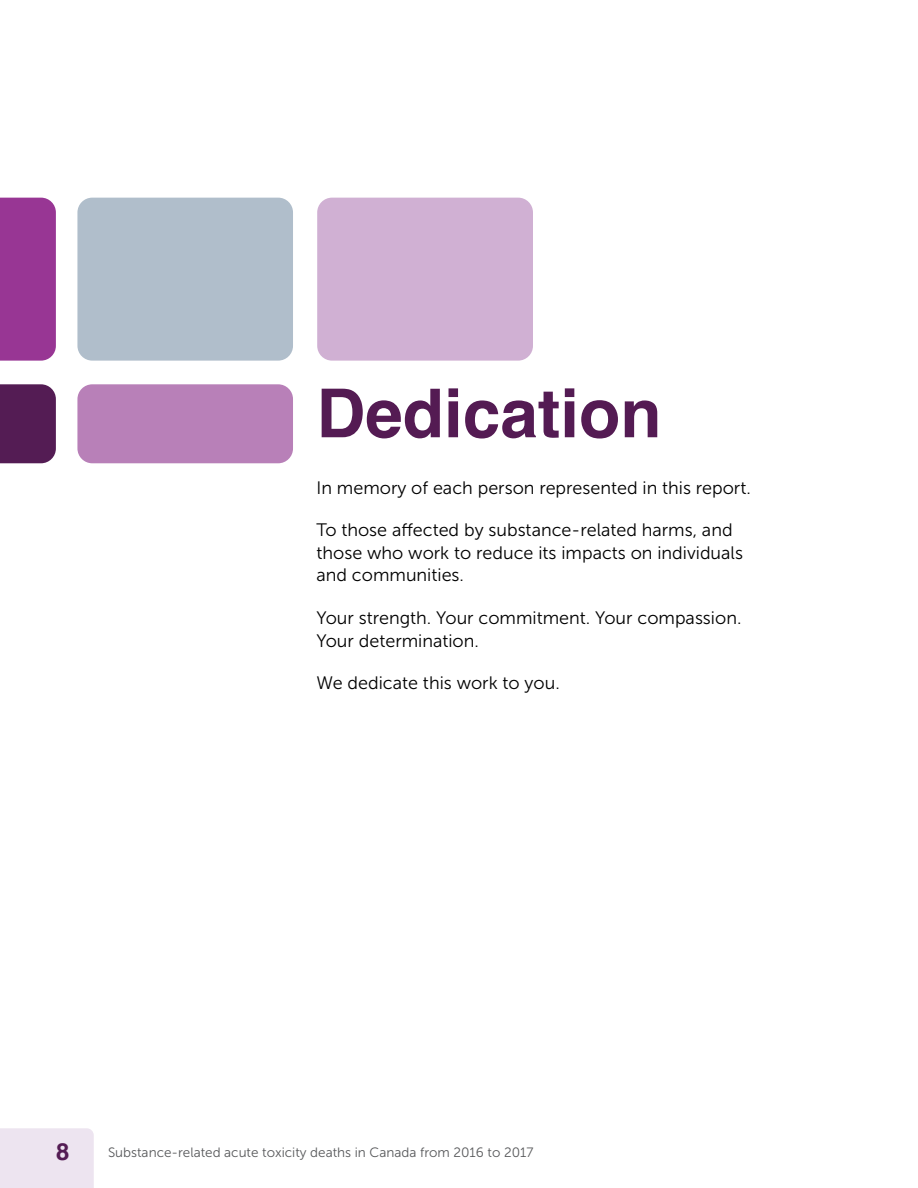
<style>
.page{position:relative;width:918px;height:1188px;background:#fff}
.page>*{position:absolute;margin:0;border:0;box-sizing:border-box;transform-origin:0 0}
.Chapter_Title{font:700 67.5px "Helvetica";color:#541b53}
.t1{font:700 24px "Helvetica";color:#541c54}
.Body_Text{font:18px/22.5px "Museo Sans 300";color:#000}
.t2{font:13.5px "Museo Sans 300";color:#58595b}
</style>
<div class="page">
<div style="left:0;top:1128px;width:94px;height:60px;background:#ede4f0"></div>
<div style="left:77px;top:198px;width:216px;height:163px;background:#b0becb;border-radius:15px"></div>
<div style="left:77px;top:384px;width:216px;height:79px;background:#b880b8;border-radius:15px"></div>
<div style="left:0;top:198px;width:56px;height:163px;background:#983694"></div>
<div style="left:0;top:384px;width:56px;height:79px;background:#541c54"></div>
<div style="left:317px;top:198px;width:216px;height:163px;background:#d0b0d3;border-radius:15px"></div>
<p class="Chapter_Title" style="left:317px;top:372px;width:347px">Dedication</p>
<p class="Body_Text" style="left:317px;top:476px;width:436px">In memory of each person represented in this report.</p>
<p class="Body_Text" style="left:317px;top:519px;width:428px">To those affected by substance-related harms, and those who work to reduce its impacts on individuals and communities.</p>
<p class="Body_Text" style="left:317px;top:607px;width:426px">Your strength. Your commitment. Your compassion.<br>Your determination.</p>
<p class="Body_Text" style="left:317px;top:672px;width:245px">We dedicate this work to you.</p>
<h2 class="t1" style="left:56px;top:1137px;width:15px">8</h2>
<p class="t2" style="left:108px;top:1145px;width:427px">Substance-related acute toxicity deaths in Canada from 2016 to 2017</p>
</div>
